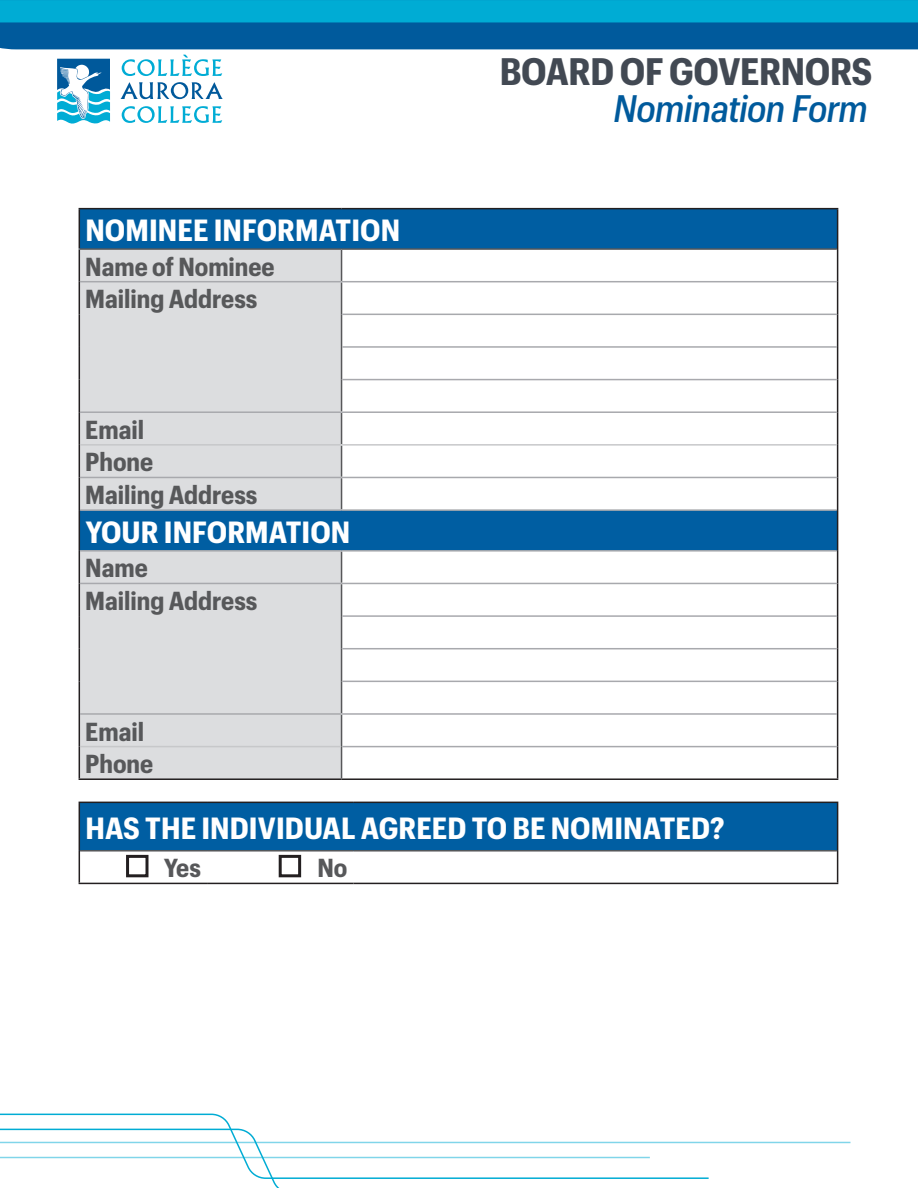
<style>
.page{position:relative;width:918px;height:1188px;background:#fff}
.page>*{position:absolute;margin:0;border:0;box-sizing:border-box;transform-origin:0 0}
.Header_1{font:700 37.5px "Graphik Compact";letter-spacing:-.01em;color:#424953}
.Sub_Head_1{font:italic 500 37.5px "Graphik Compact Web";letter-spacing:-.015em;color:#005a9c}
.t1{font:700 30px "Graphik Compact";letter-spacing:.005em;color:#fff}
.t2{font:700 25.5px "Graphik Compact";color:#57585a}
</style>
<div class="page">
<svg style="left:0;top:1113px;width:710px;height:66px"></svg>
<svg style="left:0;top:1128px;width:603px;height:60px"></svg>
<hr style="left:0;top:1142px;width:850px;height:1px;background:#00acd4">
<hr style="left:0;top:1157px;width:650px;height:1px;background:#00acd4">
<svg style="left:0;top:0;width:918px;height:50px;background:#0380b6"></svg>
<svg style="left:57px;top:59px;width:53px;height:65px"></svg>
<svg style="left:121px;top:82px;width:102px;height:17px"></svg>
<svg style="left:122px;top:55px;width:100px;height:21px"></svg>
<svg style="left:122px;top:106px;width:100px;height:17px"></svg>
<svg style="left:80px;top:209px;width:757px;height:341px"></svg>
<svg style="left:80px;top:250px;width:262px;height:528px;background:#cad3da"></svg>
<hr style="left:79px;top:208px;width:263px;height:1px;background:#231f20">
<hr style="left:79px;top:209px;width:1px;height:39px;background:#231f20">
<hr style="left:342px;top:208px;width:496px;height:1px;background:#231f20">
<hr style="left:837px;top:209px;width:1px;height:40px;background:#231f20">
<hr style="left:79px;top:250px;width:1px;height:32px;background:#231f20">
<hr style="left:837px;top:249px;width:1px;height:33px;background:#231f20">
<hr style="left:79px;top:282px;width:1px;height:32px;background:#231f20">
<hr style="left:837px;top:282px;width:1px;height:32px;background:#231f20">
<hr style="left:79px;top:314px;width:1px;height:33px;background:#231f20">
<hr style="left:837px;top:314px;width:1px;height:33px;background:#231f20">
<hr style="left:79px;top:347px;width:1px;height:33px;background:#231f20">
<hr style="left:837px;top:347px;width:1px;height:33px;background:#231f20">
<hr style="left:79px;top:380px;width:1px;height:32px;background:#231f20">
<hr style="left:837px;top:380px;width:1px;height:32px;background:#231f20">
<hr style="left:79px;top:412px;width:1px;height:33px;background:#231f20">
<hr style="left:837px;top:412px;width:1px;height:33px;background:#231f20">
<hr style="left:79px;top:445px;width:1px;height:32px;background:#231f20">
<hr style="left:837px;top:445px;width:1px;height:32px;background:#231f20">
<hr style="left:79px;top:477px;width:1px;height:33px;background:#231f20">
<hr style="left:837px;top:477px;width:1px;height:33px;background:#231f20">
<hr style="left:79px;top:551px;width:1px;height:32px;background:#231f20">
<hr style="left:837px;top:551px;width:1px;height:32px;background:#231f20">
<hr style="left:79px;top:583px;width:1px;height:33px;background:#231f20">
<hr style="left:837px;top:583px;width:1px;height:33px;background:#231f20">
<hr style="left:79px;top:616px;width:1px;height:33px;background:#231f20">
<hr style="left:837px;top:616px;width:1px;height:33px;background:#231f20">
<hr style="left:79px;top:649px;width:1px;height:32px;background:#231f20">
<hr style="left:837px;top:649px;width:1px;height:32px;background:#231f20">
<hr style="left:79px;top:681px;width:1px;height:33px;background:#231f20">
<hr style="left:837px;top:681px;width:1px;height:33px;background:#231f20">
<hr style="left:79px;top:714px;width:1px;height:33px;background:#231f20">
<hr style="left:837px;top:714px;width:1px;height:33px;background:#231f20">
<hr style="left:79px;top:747px;width:1px;height:31px;background:#231f20">
<hr style="left:837px;top:747px;width:1px;height:31px;background:#231f20">
<hr style="left:79px;top:778px;width:263px;height:2px;background:#231f20">
<hr style="left:342px;top:778px;width:496px;height:2px;background:#231f20">
<hr style="left:79px;top:248px;width:263px;height:2px;background:#57585a">
<hr style="left:342px;top:248px;width:495px;height:2px;background:#57585a">
<hr style="left:341px;top:250px;width:1px;height:31px;background:#57585a">
<hr style="left:341px;top:282px;width:1px;height:32px;background:#57585a">
<hr style="left:341px;top:314px;width:1px;height:33px;background:#57585a">
<hr style="left:341px;top:347px;width:1px;height:33px;background:#57585a">
<hr style="left:341px;top:380px;width:1px;height:31px;background:#57585a">
<hr style="left:341px;top:413px;width:1px;height:31px;background:#57585a">
<hr style="left:341px;top:446px;width:1px;height:31px;background:#57585a">
<hr style="left:341px;top:478px;width:1px;height:31px;background:#57585a">
<hr style="left:341px;top:552px;width:1px;height:31px;background:#57585a">
<hr style="left:341px;top:584px;width:1px;height:32px;background:#57585a">
<hr style="left:341px;top:616px;width:1px;height:33px;background:#57585a">
<hr style="left:341px;top:649px;width:1px;height:32px;background:#57585a">
<hr style="left:341px;top:681px;width:1px;height:32px;background:#57585a">
<hr style="left:341px;top:715px;width:1px;height:32px;background:#57585a">
<hr style="left:341px;top:747px;width:1px;height:31px;background:#57585a">
<hr style="left:80px;top:281px;width:262px;height:1px;background:#a8a9ad">
<hr style="left:342px;top:281px;width:495px;height:1px;background:#a8a9ad">
<hr style="left:342px;top:314px;width:495px;height:1px;background:#a8a9ad">
<hr style="left:342px;top:346px;width:495px;height:2px;background:#a8a9ad">
<hr style="left:342px;top:379px;width:495px;height:1px;background:#a8a9ad">
<hr style="left:80px;top:411px;width:262px;height:2px;background:#a8a9ad">
<hr style="left:342px;top:411px;width:495px;height:2px;background:#a8a9ad">
<hr style="left:80px;top:477px;width:262px;height:1px;background:#a8a9ad">
<hr style="left:342px;top:477px;width:495px;height:1px;background:#a8a9ad">
<hr style="left:80px;top:583px;width:262px;height:1px;background:#a8a9ad">
<hr style="left:342px;top:583px;width:495px;height:1px;background:#a8a9ad">
<hr style="left:342px;top:615px;width:495px;height:2px;background:#a8a9ad">
<hr style="left:342px;top:648px;width:495px;height:1px;background:#a8a9ad">
<hr style="left:342px;top:681px;width:495px;height:1px;background:#a8a9ad">
<hr style="left:80px;top:713px;width:262px;height:2px;background:#a8a9ad">
<hr style="left:342px;top:713px;width:495px;height:2px;background:#a8a9ad">
<hr style="left:342px;top:746px;width:495px;height:1px;background:#a8a9ad">
<hr style="left:80px;top:444px;width:262px;height:2px;background:#c7c8ca">
<hr style="left:342px;top:444px;width:495px;height:2px;background:#c7c8ca">
<hr style="left:80px;top:746px;width:261px;height:1px;background:#c7c8ca">
<hr style="left:80px;top:509px;width:262px;height:2px;background:#a8a9ad">
<hr style="left:342px;top:509px;width:495px;height:2px;background:#a8a9ad">
<hr style="left:342px;top:550px;width:495px;height:2px;background:#a8a9ad">
<hr style="left:79px;top:510px;width:1px;height:41px;background:#231f20">
<hr style="left:837px;top:510px;width:1px;height:41px;background:#231f20">
<hr style="left:80px;top:550px;width:262px;height:2px;background:#a8a9ad">
<div style="left:79px;top:802px;width:759px;height:49px;background:#005ea2"></div>
<hr style="left:79px;top:802px;width:128px;height:1px;background:#231f20">
<hr style="left:79px;top:803px;width:1px;height:48px;background:#231f20">
<hr style="left:207px;top:802px;width:146px;height:1px;background:#231f20">
<hr style="left:353px;top:802px;width:485px;height:1px;background:#231f20">
<hr style="left:837px;top:803px;width:1px;height:48px;background:#231f20">
<hr style="left:79px;top:851px;width:1px;height:32px;background:#231f20">
<hr style="left:837px;top:851px;width:1px;height:32px;background:#231f20">
<hr style="left:79px;top:883px;width:128px;height:1px;background:#231f20">
<hr style="left:207px;top:883px;width:146px;height:1px;background:#231f20">
<hr style="left:353px;top:883px;width:485px;height:1px;background:#231f20">
<hr style="left:80px;top:850px;width:127px;height:2px;background:#57585a">
<hr style="left:207px;top:850px;width:146px;height:2px;background:#57585a">
<hr style="left:353px;top:850px;width:484px;height:2px;background:#57585a">
<div style="left:126px;top:855px;width:22px;height:22px;border:3px solid #231f20"></div>
<div style="left:279px;top:855px;width:22px;height:22px;border:3px solid #231f20"></div>
<p class="t1" style="left:85px;top:208px;width:316px">NOMINEE INFORMATION</p>
<p class="t2" style="left:85px;top:248px;width:191px">Name of Nominee</p>
<p class="t2" style="left:85px;top:280px;width:174px">Mailing Address</p>
<p class="t2" style="left:85px;top:411px;width:60px">Email</p>
<p class="t2" style="left:85px;top:443px;width:69px">Phone</p>
<p class="t2" style="left:85px;top:476px;width:174px">Mailing Address</p>
<p class="t1" style="left:85px;top:509px;width:267px">YOUR INFORMATION</p>
<p class="t2" style="left:85px;top:549px;width:64px">Name</p>
<p class="t2" style="left:85px;top:582px;width:174px">Mailing Address</p>
<p class="t2" style="left:85px;top:712px;width:60px">Email</p>
<p class="t2" style="left:85px;top:745px;width:69px">Phone</p>
<p class="Header_1" style="left:500px;top:44px;width:374px">BOARD OF GOVERNORS</p>
<p class="Sub_Head_1" style="left:613px;top:93px;width:256px">Nomination Form</p>
<p class="t1" style="left:85px;top:806px;width:641px">HAS THE INDIVIDUAL AGREED TO BE NOMINATED?</p>
<p class="t2" style="left:164px;top:849px;width:39px">Yes</p>
<p class="t2" style="left:317px;top:849px;width:31px">No</p>
</div>
